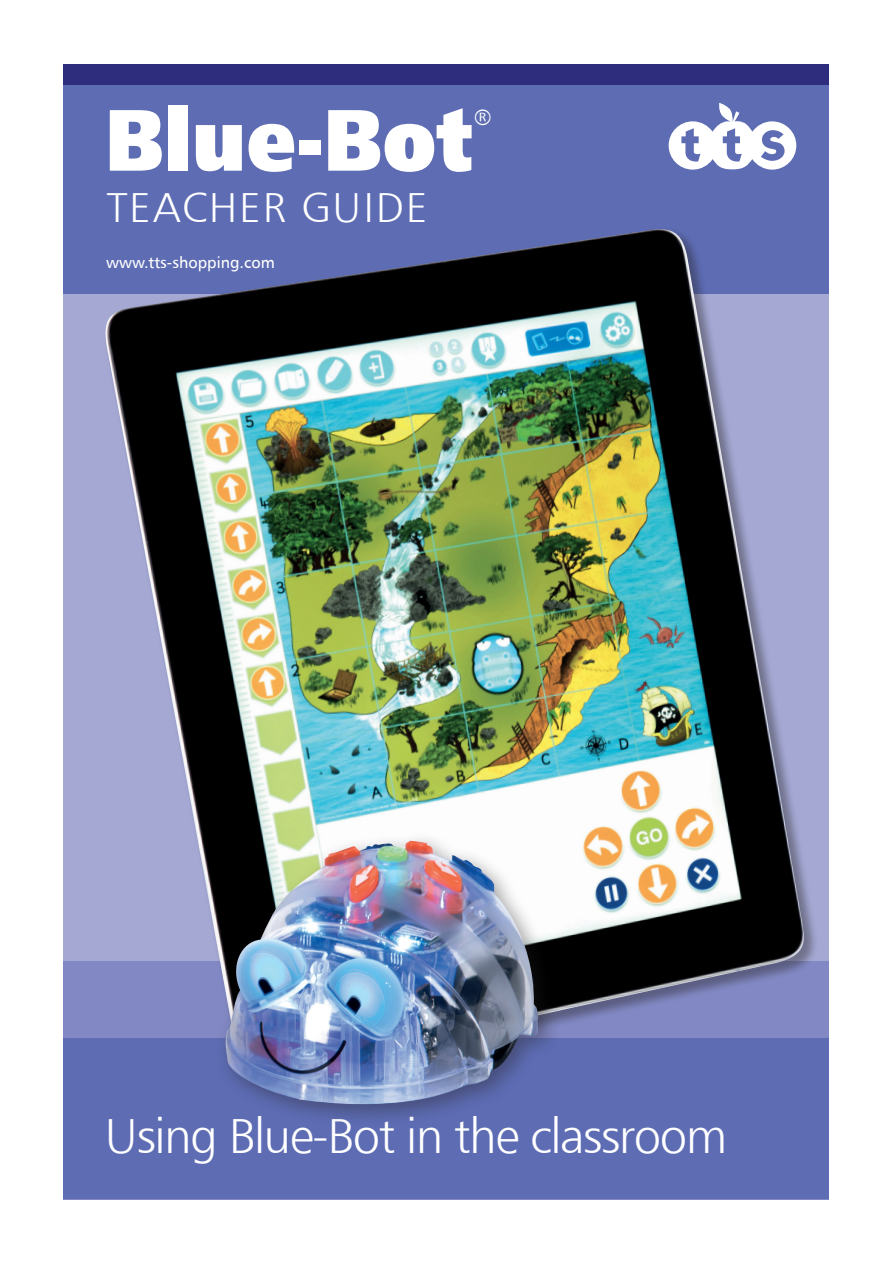
<style>
.page{position:relative;width:893px;height:1263px;background:#fff}
.page>*{position:absolute;margin:0;border:0;box-sizing:border-box;transform-origin:0 0}
.t1{font:87.3px "Humanist 777 TL Extra Black B";color:#fff;scale:.9 1}
.t2{font:49.35px "Humanist 777 TL Light B";letter-spacing:-.03em;color:#fff}
.t3{font:42px "Humanist 777 TL Light B";letter-spacing:.04em;color:#fff}
.t4{font:15.9px "Humanist 777 TL Roman B";color:#fff}
</style>
<div class="page">
<div style="left:64px;top:275px;width:765px;height:924px;background:#a4a8d3"></div>
<div style="left:64px;top:1038px;width:765px;height:161px;background:#5d6cb3"></div>
<div style="left:64px;top:64px;width:765px;height:229px;background:#5d6cb3"></div>
<div style="left:64px;top:64px;width:765px;height:20px;background:#2e2d7d"></div>
<svg style="left:669px;top:103px;width:127px;height:67px"></svg>
<div style="left:103px;top:227px;width:716px;height:862px;background:#231f20;opacity:.4"></div>
<img style="left:101px;top:229px;width:709px;height:849px">
<div style="left:215px;top:831px;width:346px;height:296px;background:#231f20;opacity:.4"></div>
<img style="left:225px;top:841px;width:314px;height:273px">
<h1 class="t1" style="left:105px;top:81px;width:431px">Blue-Bot<sup>®</sup></h1>
<p class="t3" style="left:107px;top:181px;width:322px">TEACHER GUIDE</p>
<p class="t4" style="left:106px;top:252px;width:170px">www.tts-shopping.com</p>
<p class="t2" style="left:105px;top:1105px;width:624px">Using Blue-Bot in the classroom</p>
</div>
